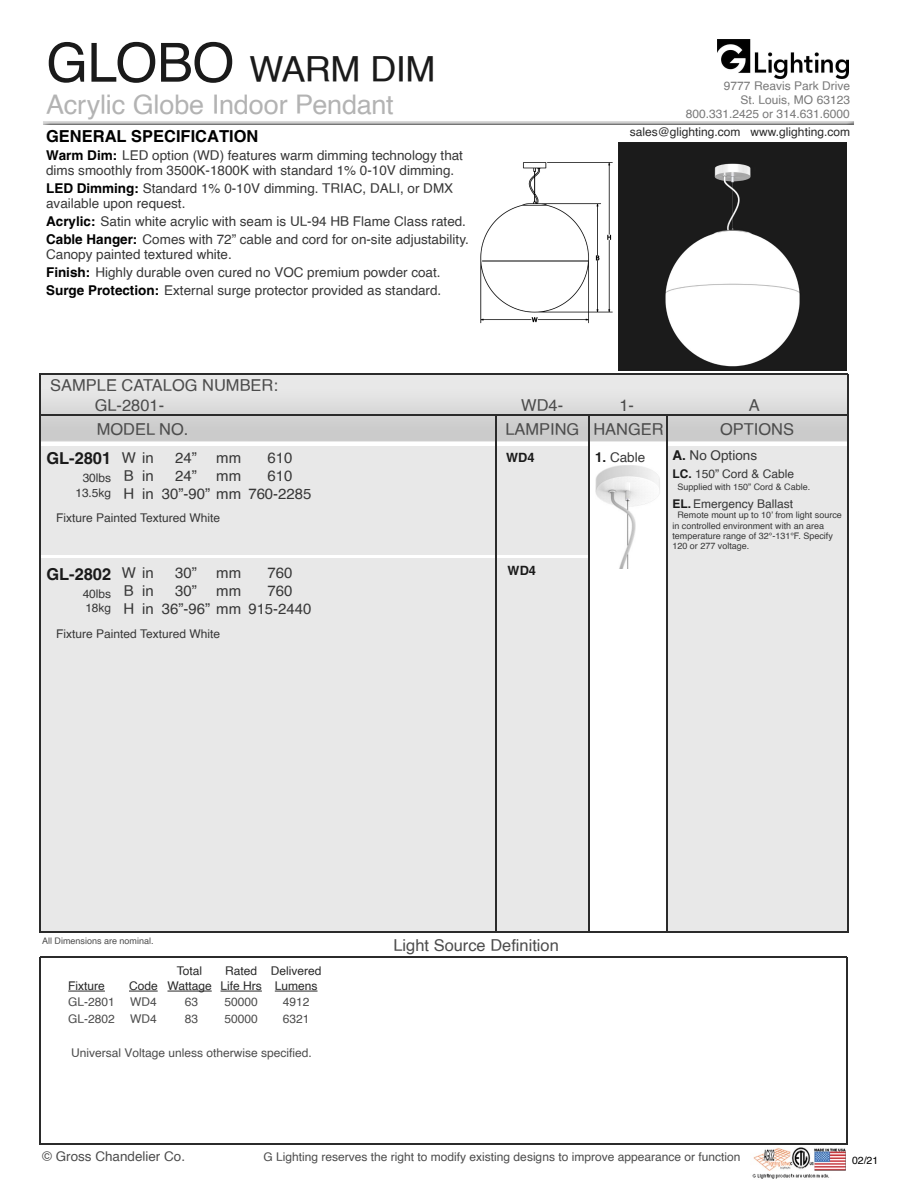
<style>
.page{position:relative;width:918px;height:1188px;background:#fff}
.page>*{position:absolute;margin:0;border:0;box-sizing:border-box;transform-origin:0 0}
.t1{font:36px "Helvetica";letter-spacing:-.015em;color:#1a1a1a}
.t2{font:27px "Helvetica";letter-spacing:-.005em;color:#b3b3b3}
.t3{font:16.5px/19.8px "Helvetica";color:#4c4c4c}
.t4{font:700 16.5px "Helvetica";color:#000}
.t5{font:700 16.5px "Helvetica";color:#1a1a1a}
.t6{font:15px/18px "Helvetica";color:#373737}
.t7{font:13.5px/18px "Helvetica";color:#373737}
.t8{font:13.5px "Helvetica";color:#4c4c4c}
.t9{font:700 12.75px "Helvetica";color:#1a1a1a}
.t10{font:12px/16.5px "Helvetica";color:#4c4c4c}
.t11{font:12px/14.4px "Helvetica";color:#373737;text-align:right}
.t12{font:12px/14.4px "Helvetica";color:#797979;text-align:right}
.t13{font:12px/14.4px "Helvetica";color:#282828;text-align:center}
.t14{font:12px "Helvetica";color:#292929}
.t15{font:10.5px "Helvetica";color:#000}
.t16{font:9px/10.2px "Helvetica";color:#373737}
.t17{font:9px "Helvetica";color:#4c4c4c}
.s1{font-size:54px}
.s2{font-weight:700;color:#000}
.s3{font-weight:700;color:#1a1a1a}
</style>
<div class="page">
<img style="left:752px;top:1148px;width:93px;height:31px">
<hr style="left:40px;top:957px;width:807px;height:1px;background:#2b2b2b">
<hr style="left:40px;top:1144px;width:807px;height:1px;background:#2b2b2b">
<div style="left:40px;top:446px;width:807px;height:108px;background:#e8e8e8"></div>
<div style="left:40px;top:558px;width:807px;height:373px;background:#e8e8e8"></div>
<div style="left:668px;top:447px;width:179px;height:450px;background:#e8e8e8"></div>
<img style="left:619px;top:142px;width:227px;height:228px">
<div style="left:40px;top:375px;width:807px;height:14px;background:#e8e8e8"></div>
<img style="left:40px;top:389px;width:807px;height:52px">
<div style="left:589px;top:444px;width:79px;height:488px;background:#fff"></div>
<img style="left:596px;top:465px;width:64px;height:104px">
<img style="left:480px;top:162px;width:133px;height:162px">
<hr style="left:275px;top:991px;width:43px;height:1px;background:#282828">
<hr style="left:68px;top:991px;width:37px;height:1px;background:#282828">
<hr style="left:168px;top:991px;width:44px;height:1px;background:#282828">
<hr style="left:221px;top:991px;width:41px;height:1px;background:#282828">
<svg style="left:129px;top:991px;width:29px;height:1px"></svg>
<hr style="left:496px;top:415px;width:1px;height:517px;background:#2b2b2b">
<hr style="left:588px;top:414px;width:1px;height:518px;background:#2b2b2b">
<hr style="left:39px;top:414px;width:809px;height:1px;background:#2b2b2b">
<hr style="left:39px;top:374px;width:809px;height:1px;background:#2b2b2b">
<hr style="left:39px;top:931px;width:810px;height:1px;background:#2b2b2b">
<hr style="left:39px;top:374px;width:1px;height:558px;background:#2b2b2b">
<hr style="left:39px;top:957px;width:1px;height:188px;background:#2b2b2b">
<hr style="left:846px;top:957px;width:1px;height:188px;background:#2b2b2b">
<hr style="left:847px;top:374px;width:2px;height:558px;background:#2b2b2b">
<img style="left:43px;top:121px;width:811px;height:4px">
<hr style="left:666px;top:415px;width:1px;height:517px;background:#2b2b2b">
<img style="left:717px;top:39px;width:132px;height:39px">
<hr style="left:482px;top:261px;width:107px;height:1px;background:#000">
<h1 class="t1" style="left:46px;top:41px;width:391px"><span class="s1">GLOBO</span> WARM DIM</h1>
<h2 class="t2" style="left:46px;top:84px;width:349px">Acrylic Globe Indoor Pendant</h2>
<p class="t4" style="left:46px;top:126px;width:214px">GENERAL SPECIFICATION</p>
<p class="t7" style="left:46px;top:149px;width:418px;line-height:15px"><span class="s2">Warm Dim:</span> LED option (WD) features warm dimming technology that dims smoothly from 3500K-1800K with standard 1% 0-10V dimming.</p>
<p class="t7" style="left:46px;top:182px;width:409px;line-height:15px"><span class="s2">LED Dimming:</span> Standard 1% 0-10V dimming. TRIAC, DALI, or DMX available upon request.</p>
<p class="t7" style="left:46px;top:213px;width:424px"><span class="s2">Acrylic:</span> Satin white acrylic with seam is UL-94 HB Flame Class rated.<br><span class="s2">Cable Hanger:</span> Comes with 72” cable and cord for on-site adjustability.</p>
<p class="t7" style="left:46px;top:246px;width:397px">Canopy painted textured white.<br><span class="s2">Finish:</span> Highly durable oven cured no VOC premium powder coat.<br><span class="s2">Surge Protection:</span> External surge protector provided as standard.</p>
<p class="t3" style="left:95px;top:376px;width:185px;text-indent:-44px">SAMPLE CATALOG NUMBER:<br>GL-2801-</p>
<p class="t3" style="left:521px;top:396px;width:43px">WD4-</p>
<p class="t12" style="left:686px;top:78px;width:166px">9777 Reavis Park Drive<br>St. Louis, MO 63123<br>800.331.2425 or 314.631.6000</p>
<p class="t14" style="left:630px;top:123px;width:222px">sales@glighting.com www.glighting.com</p>
<p class="t3" style="left:619px;top:396px;width:16px">1-</p>
<p class="t3" style="left:749px;top:396px;width:12px">A</p>
<p class="t3" style="left:97px;top:420px;width:93px">MODEL NO.</p>
<p class="t3" style="left:505px;top:420px;width:160px">LAMPING HANGER</p>
<p class="t3" style="left:720px;top:420px;width:75px">OPTIONS</p>
<p class="t5" style="left:46px;top:448px;width:66px">GL-2801</p>
<p class="t11" style="left:75px;top:471px;width:37px">30lbs<br>13.5kg</p>
<p class="t6" style="left:122px;top:449px;width:34px">W in<br>B<br>H</p>
<p class="t6" style="left:142px;top:467px;width:13px">in in</p>
<p class="t6" style="left:175px;top:449px;width:23px">24”</p>
<p class="t6" style="left:175px;top:467px;width:23px">24”</p>
<p class="t6" style="left:162px;top:485px;width:81px">30”-90” mm</p>
<p class="t6" style="left:216px;top:449px;width:26px">mm mm</p>
<p class="t11" style="left:56px;top:511px;width:165px">Fixture Painted Textured White</p>
<p class="t9" style="left:506px;top:450px;width:30px">WD4</p>
<p class="t6" style="left:267px;top:449px;width:26px">610</p>
<p class="t7" style="left:595px;top:449px;width:52px"><span class="s3">1.</span> Cable</p>
<p class="t6" style="left:248px;top:467px;width:65px;text-align:center">610<br>760-2285</p>
<p class="t5" style="left:46px;top:564px;width:66px">GL-2802</p>
<p class="t11" style="left:83px;top:587px;width:30px;text-align:left">40lbs<br>18kg</p>
<p class="t6" style="left:122px;top:564px;width:34px">W in<br>B<br>H</p>
<p class="t6" style="left:142px;top:582px;width:13px">in in</p>
<p class="t6" style="left:175px;top:564px;width:23px">30”</p>
<p class="t6" style="left:175px;top:582px;width:23px">30”</p>
<p class="t6" style="left:162px;top:600px;width:81px">36”-96” mm</p>
<p class="t6" style="left:216px;top:564px;width:26px">mm mm</p>
<p class="t11" style="left:56px;top:627px;width:165px">Fixture Painted Textured White</p>
<p class="t6" style="left:248px;top:565px;width:65px;text-align:center">760<br>760<br>915-2440</p>
<p class="t9" style="left:508px;top:562px;width:30px">WD4</p>
<p class="t7" style="left:672px;top:446px;width:86px"><span class="s3">A.</span> No Options</p>
<p class="t11" style="left:672px;top:467px;width:123px"><span class="s3">LC.</span> 150” Cord &amp; Cable</p>
<p class="t16" style="left:677px;top:482px;width:134px">Supplied with 150” Cord &amp; Cable.</p>
<p class="t11" style="left:672px;top:497px;width:122px"><span class="s3">EL.</span> Emergency Ballast</p>
<p class="t16" style="left:672px;top:510px;width:171px;text-indent:5px">Remote mount up to 10’ from light source in controlled environment with an area temperature range of 32°-131°F. Specify 120 or 277 voltage.</p>
<p class="t17" style="left:42px;top:934px;width:113px">All Dimensions are nominal.</p>
<p class="t13" style="left:68px;top:979px;width:38px">Fixture</p>
<p class="t10" style="left:68px;top:994px;width:48px">GL-2801<br>GL-2802</p>
<p class="t13" style="left:129px;top:979px;width:30px">Code</p>
<p class="t10" style="left:130px;top:994px;width:28px">WD4<br>WD4</p>
<p class="t13" style="left:168px;top:964px;width:46px">Total<br>Wattage</p>
<p class="t13" style="left:221px;top:964px;width:43px">Rated<br>Life Hrs</p>
<p class="t10" style="left:225px;top:994px;width:35px">50000<br>50000</p>
<p class="t10" style="left:185px;top:994px;width:15px">63<br>83</p>
<p class="t13" style="left:271px;top:964px;width:52px">Delivered<br>Lumens</p>
<p class="t10" style="left:283px;top:994px;width:28px">4912<br>6321</p>
<p class="t10" style="left:71px;top:1045px;width:242px">Universal Voltage unless otherwise specified.</p>
<p class="t3" style="left:394px;top:935px;width:167px">Light Source Definition</p>
<p class="t8" style="left:42px;top:1145px;width:144px">© Gross Chandelier Co.</p>
<p class="t10" style="left:264px;top:1149px;width:478px">G Lighting reserves the right to modify existing designs to improve appearance or function</p>
<p class="t15" style="left:852px;top:1152px;width:28px">02/21</p>
</div>
